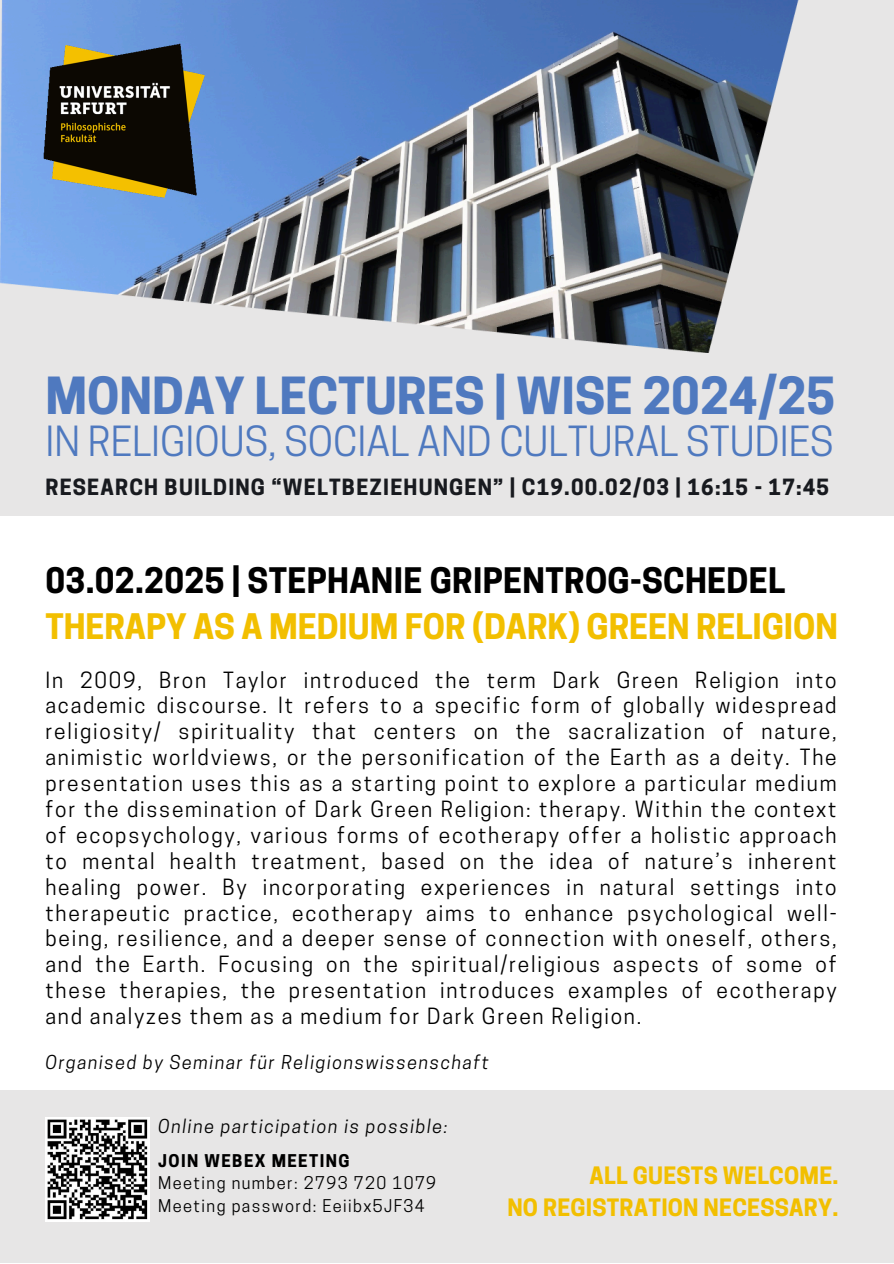
<style>
.page{position:relative;width:894px;height:1264px;background:#fff}
.page>*{position:absolute;margin:0;border:0;box-sizing:border-box;transform-origin:0 0}
.t1{font:700 48px "Cooper Hewitt";color:#4f79bf}
.t2{font:39px "Cooper Hewitt";color:#4f79bf}
.t3{font:700 33px/46.2px "Cooper Hewitt";letter-spacing:.005em;color:#000}
.t4{font:700 22.5px/31.5px "Cooper Hewitt";letter-spacing:.01em;color:#f2bf00;text-align:right}
.t5{font:21px/25.8px "Cooper Hewitt";letter-spacing:.085em;color:#000;text-align:justify}
.t6{font:700 21px "Cooper Hewitt";letter-spacing:.055em;color:#181a1f}
.t7{font:italic 18px "Cooper Hewitt";letter-spacing:.085em;color:#000}
.t8{font:16.5px "Cooper Hewitt";letter-spacing:.085em;color:#000}
.t9{font:700 16.5px "Cooper Hewitt";letter-spacing:.085em;color:#000}
.s1{color:#f2bf00}
</style>
<div class="page">
<div style="left:0;top:0;width:893px;height:515px;background:#e7e6e6"></div>
<img style="left:0;top:0;width:799px;height:353px">
<img style="left:34px;top:22px;width:184px;height:184px">
<div style="left:0;top:1090px;width:893px;height:173px;background:#e7e6e6"></div>
<img style="left:45px;top:1117px;width:104px;height:104px">
<h3 class="t1" style="left:45px;top:377px;width:791px">MONDAY LECTURES | WISE 2024/25</h3>
<h3 class="t2" style="left:45px;top:427px;width:789px">IN RELIGIOUS, SOCIAL AND CULTURAL STUDIES</h3>
<h2 class="t6" style="left:45px;top:479px;width:785px">RESEARCH BUILDING “WELTBEZIEHUNGEN” | C19.00.02/03 | 16:15 - 17:45</h2>
<h4 class="t3" style="left:45px;top:562px;width:793px">03.02.2025 | STEPHANIE GRIPENTROG-SCHEDEL<br><span class="s1">THERAPY AS A MEDIUM FOR (DARK) GREEN RELIGION</span></h4>
<p class="t5" style="left:45px;top:669px;width:792px">In 2009, Bron Taylor introduced the term Dark Green Religion into academic discourse. It refers to a specific form of globally widespread religiosity/ spirituality that centers on the sacralization of nature, animistic worldviews, or the personification of the Earth as a deity. The presentation uses this as a starting point to explore a particular medium for the dissemination of Dark Green Religion: therapy. Within the context of ecopsychology, various forms of ecotherapy offer a holistic approach to mental health treatment, based on the idea of nature’s inherent healing power. By incorporating experiences in natural settings into therapeutic practice, ecotherapy aims to enhance psychological well&shy;being, resilience, and a deeper sense of connection with oneself, others, and the Earth. Focusing on the spiritual/religious aspects of some of these therapies, the presentation introduces examples of ecotherapy and analyzes them as a medium for Dark Green Religion.</p>
<p class="t7" style="left:45px;top:1055px;width:445px">Organised by Seminar für Religionswissenschaft</p>
<h3 class="t7" style="left:158px;top:1119px;width:291px">Online participation is possible:</h3>
<p class="t9" style="left:158px;top:1154px;width:193px">JOIN WEBEX MEETING</p>
<p class="t8" style="left:158px;top:1176px;width:279px">Meeting number: 2793 720 1079</p>
<p class="t8" style="left:158px;top:1199px;width:268px">Meeting password: Eeiibx5JF34</p>
<p class="t4" style="left:507px;top:1162px;width:332px">ALL GUESTS WELCOME.<br>NO REGISTRATION NECESSARY.</p>
</div>
